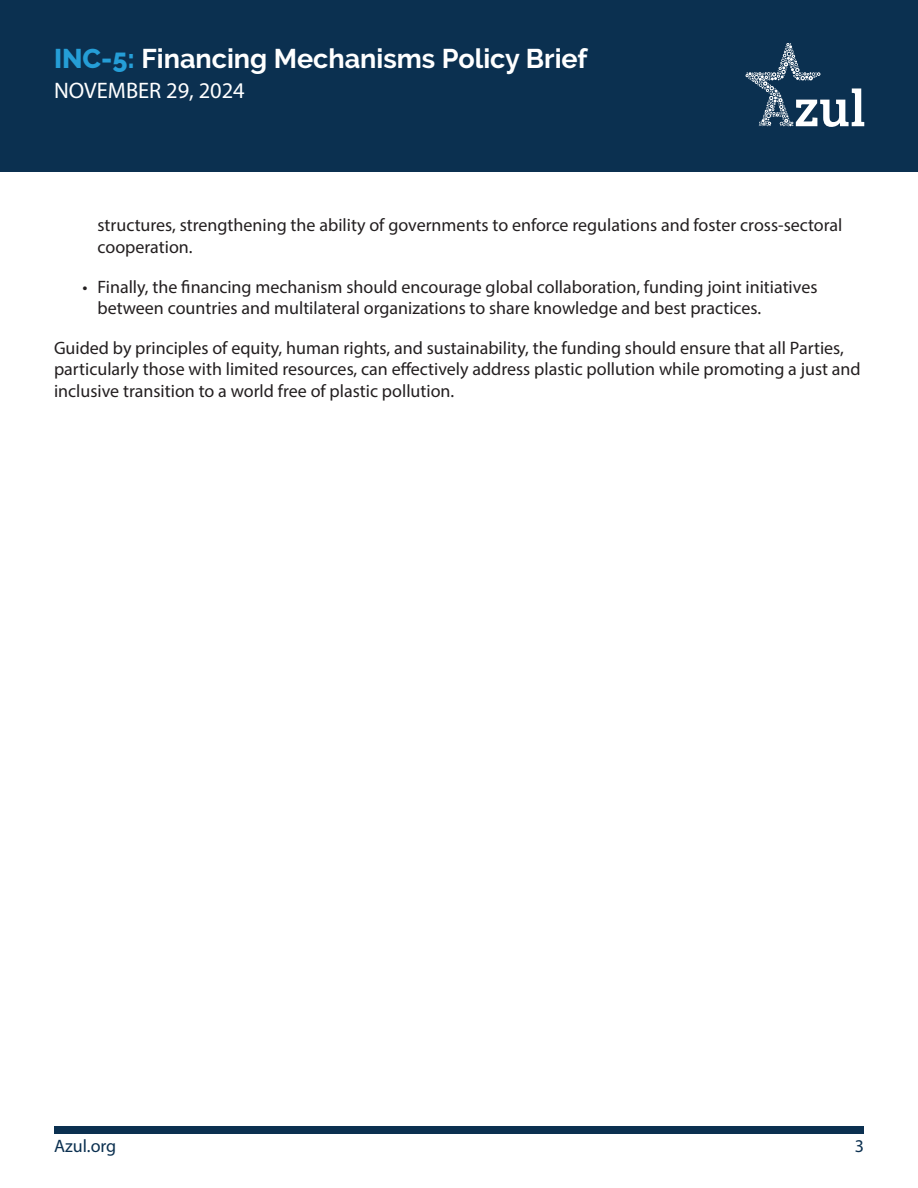
<style>
.page{position:relative;width:918px;height:1188px;background:#fff}
.page>*{position:absolute;margin:0;border:0;box-sizing:border-box;transform-origin:0 0}
.t1{font:700 27px "Raleway";color:#fff}
.t2{font:22.5px "Myriad Pro";color:#fff}
.Body_P{font:18px/21.6px "Myriad Pro";color:#231f20}
.t3{font:18px "Myriad Pro";color:#0b3050}
.s1{font-weight:800;color:#259ed7}
</style>
<div class="page">
<div style="left:0;top:0;width:918px;height:171px;background:#0b3050"></div>
<svg style="left:746px;top:43px;width:118px;height:84px"></svg>
<div style="left:54px;top:1127px;width:810px;height:7px;background:#0b3050"></div>
<h1 class="t1" style="left:54px;top:43px;width:535px"><span class="s1">INC-5:</span> Financing Mechanisms Policy Brief</h1>
<p class="t2" style="left:54px;top:77px;width:192px">NOVEMBER 29, 2024</p>
<p class="Body_P" style="left:98px;top:214px;width:747px">structures, strengthening the ability of governments to enforce regulations and foster cross-sectoral cooperation.</p>
<p class="Body_P" style="left:98px;top:275px;width:721px;text-indent:-15px">• Finally, the financing mechanism should encourage global collaboration, funding joint initiatives between countries and multilateral organizations to share knowledge and best practices.</p>
<p class="Body_P" style="left:54px;top:337px;width:808px">Guided by principles of equity, human rights, and sustainability, the funding should ensure that all Parties, particularly those with limited resources, can effectively address plastic pollution while promoting a just and inclusive transition to a world free of plastic pollution.</p>
<p class="t3" style="left:54px;top:1135px;width:64px">Azul.org</p>
<p class="t3" style="left:855px;top:1135px;width:11px">3</p>
</div>
